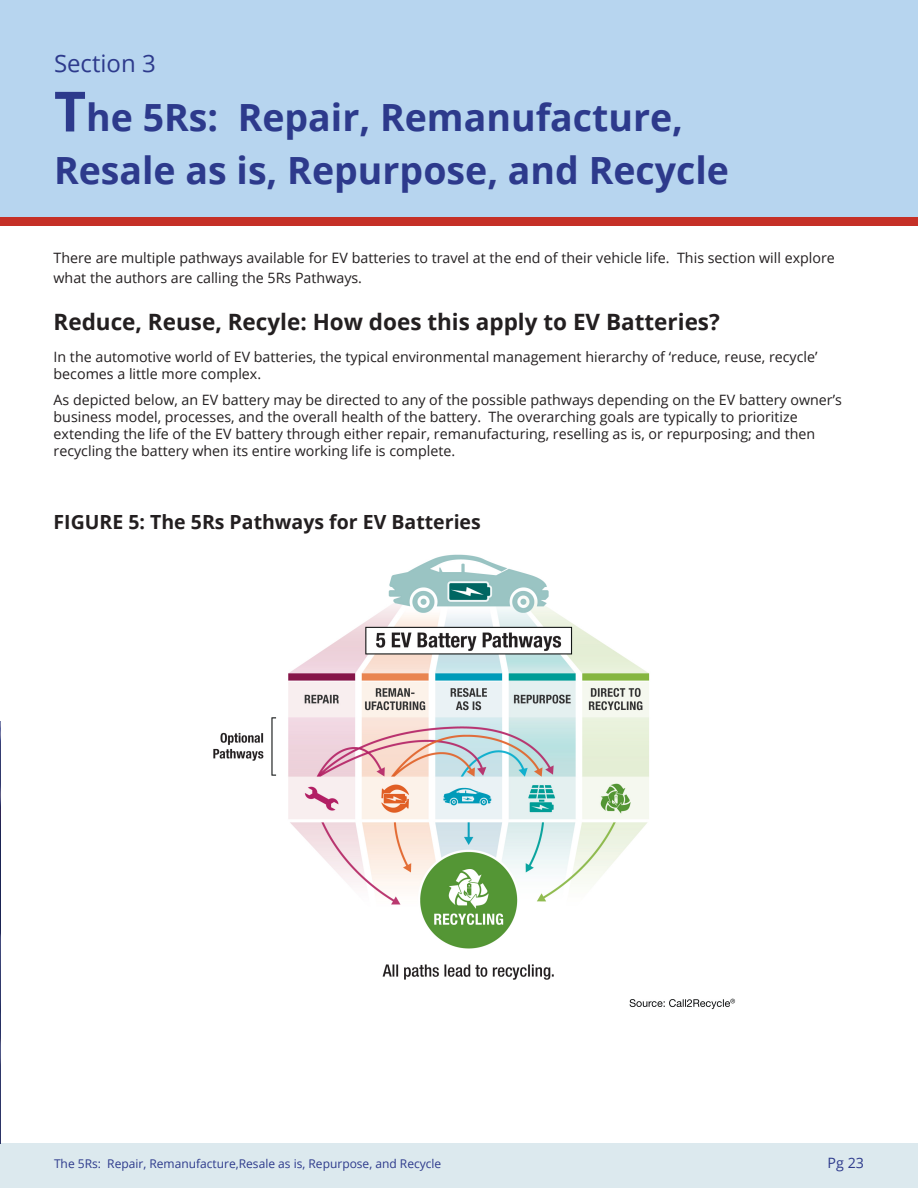
<style>
.page{position:relative;width:918px;height:1188px;background:#fff}
.page>*{position:absolute;margin:0;border:0;box-sizing:border-box;transform-origin:0 0}
.Section_Titles__TOC{font:700 37.5px/52.5px "Open Sans";color:#2d3a8c}
.Section_sub_title{font:24px "Open Sans";color:#2d3a8c}
.Section_sub_headings{font:700 22.5px "Open Sans";color:#231f20}
.Graphic_titles{font:700 19.5px "Open Sans";color:#231f20}
.Body{font:14.25px/17.1px "Open Sans";color:#231f20}
.t1{font:14.25px "Open Sans";color:#2d3a8c}
.t2{font:12px "Open Sans";color:#2d3a8c}
.s1{font-size:55.5px}
</style>
<div class="page">
<div style="left:0;top:1144px;width:918px;height:44px;background:#dce9ee"></div>
<div style="left:0;top:0;width:918px;height:221px;background:#b7d5ef"></div>
<div style="left:0;top:217px;width:918px;height:8px;background:#c53027"></div>
<img style="left:213px;top:554px;width:523px;height:456px">
<hr style="left:0;top:721px;width:1px;height:423px;background:#2c3b8b">
<p class="Section_sub_title" style="left:54px;top:46px;width:103px">Section 3</p>
<p class="Section_Titles__TOC" style="left:54px;top:91px;width:677px"><span class="s1">T</span>he 5Rs: Repair, Remanufacture,<br>Resale as is, Repurpose, and Recycle</p>
<p class="Body" style="left:54px;top:248px;width:783px;line-height:19.5px">There are multiple pathways available for EV batteries to travel at the end of their vehicle life. This section will explore what the authors are calling the 5Rs Pathways.</p>
<p class="Section_sub_headings" style="left:54px;top:305px;width:668px">Reduce, Reuse, Recyle: How does this apply to EV Batteries?</p>
<p class="Body" style="left:54px;top:348px;width:766px">In the automotive world of EV batteries, the typical environmental management hierarchy of ‘reduce, reuse, recycle’ becomes a little more complex.</p>
<p class="Body" style="left:54px;top:391px;width:790px">As depicted below, an EV battery may be directed to any of the possible pathways depending on the EV battery owner’s business model, processes, and the overall health of the battery. The overarching goals are typically to prioritize extending the life of the EV battery through either repair, remanufacturing, reselling as is, or repurposing; and then recycling the battery when its entire working life is complete.</p>
<p class="Graphic_titles" style="left:54px;top:508px;width:429px">FIGURE 5: The 5Rs Pathways for EV Batteries</p>
<p class="t2" style="left:54px;top:1155px;width:389px">The 5Rs: Repair, Remanufacture,Resale as is, Repurpose, and Recycle</p>
<p class="t1" style="left:828px;top:1153px;width:38px">Pg 23</p>
</div>
